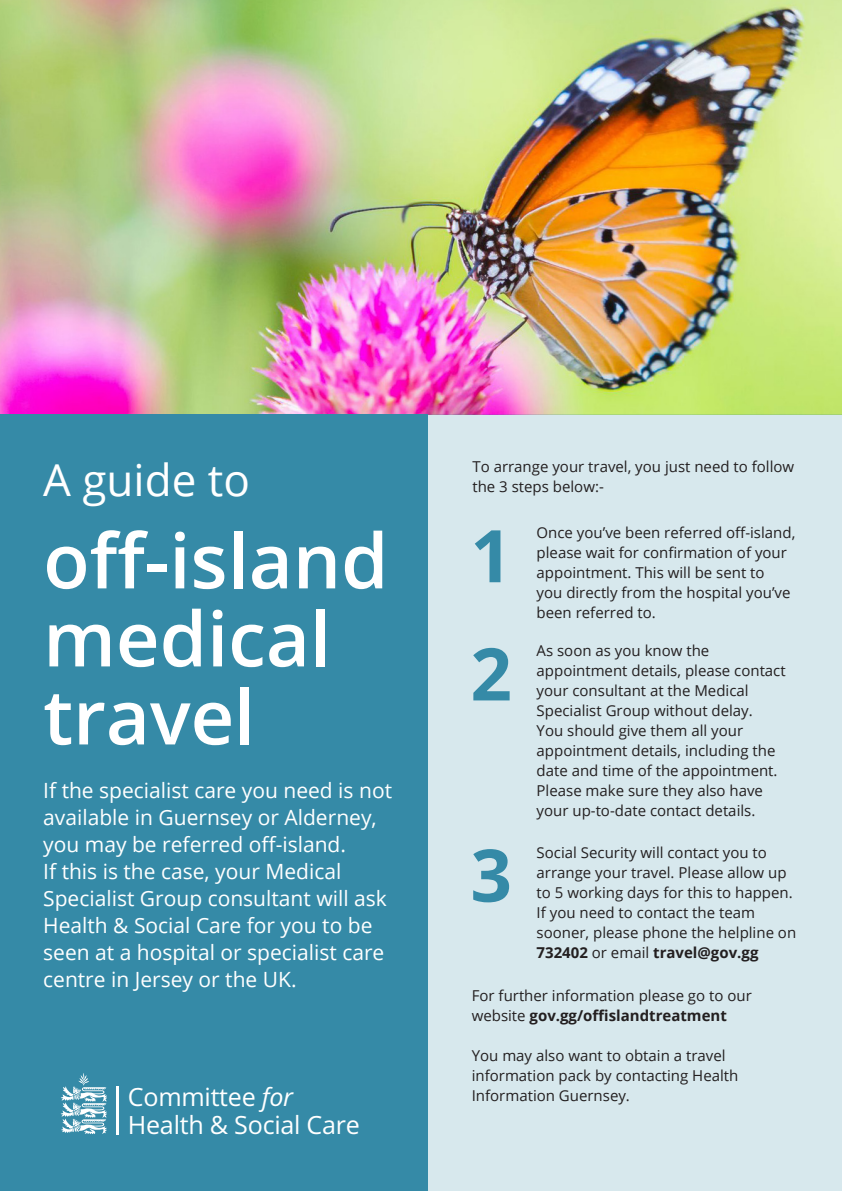
<style>
.page{position:relative;width:842px;height:1191px;background:#fff}
.page>*{position:absolute;margin:0;border:0;box-sizing:border-box;transform-origin:0 0}
.t1{font:600 76px/78px "Open Sans";color:#fff}
.t2{font:700 72.6px "Open Sans";color:#358aa7}
.t3{font:44px "Open Sans";color:#fff}
.t4{font:25.1px/28.1px "Open Sans";letter-spacing:-.01em;color:#fff}
.Body{font:21px/27px "Open Sans";color:#fff}
.Body-2{font:15px/20px "Open Sans";color:#231f20}
.s1{font-style:italic}
.s2{font-weight:700}
</style>
<div class="page">
<img style="left:0;top:0;width:842px;height:414px">
<div style="left:0;top:414px;width:427px;height:777px;background:#358aa7"></div>
<div style="left:427px;top:414px;width:415px;height:777px;background:#d7e8ed"></div>
<hr style="left:117px;top:1086px;width:2px;height:48px;background:#fff">
<svg style="left:61px;top:1073px;width:46px;height:61px"></svg>
<p class="t3" style="left:43px;top:450px;width:208px">A guide to</p>
<p class="t1" style="left:43px;top:520px;width:347px">off-island medical travel</p>
<p class="Body" style="left:43px;top:776px;width:350px">If the specialist care you need is not available in Guernsey or Alderney, you may be referred off-island.<br>If this is the case, your Medical Specialist Group consultant will ask Health &amp; Social Care for you to be seen at a hospital or specialist care centre in Jersey or the UK.</p>
<p class="t4" style="left:128px;top:1081px;width:234px">Committee <span class="s1">for<br></span>Health &amp; Social Care</p>
<p class="Body-2" style="left:472px;top:456px;width:323px">To arrange your travel, you just need to follow the 3 steps below:-</p>
<p class="t2" style="left:470px;top:504px;width:43px">1</p>
<p class="t2" style="left:470px;top:623px;width:43px">2</p>
<p class="t2" style="left:470px;top:824px;width:43px">3</p>
<p class="Body-2" style="left:537px;top:522px;width:260px">Once you’ve been referred off-island, please wait for confirmation of your appointment. This will be sent to<br>you directly from the hospital you’ve been referred to.</p>
<p class="Body-2" style="left:537px;top:640px;width:251px">As soon as you know the appointment details, please contact your consultant at the Medical<br>Specialist Group without delay.<br>You should give them all your appointment details, including the date and time of the appointment.<br>Please make sure they also have your up-to-date contact details.</p>
<p class="Body-2" style="left:537px;top:841px;width:261px">Social Security will contact you to arrange your travel. Please allow up to 5 working days for this to happen.<br>If you need to contact the team sooner, please phone the helpline on <span class="s2">732402</span> or email <span class="s2">travel@gov.gg</span></p>
<p class="Body-2" style="left:472px;top:985px;width:282px">For further information please go to our website <span class="s2">gov.gg/offislandtreatment</span></p>
<p class="Body-2" style="left:472px;top:1045px;width:268px">You may also want to obtain a travel information pack by contacting Health<br>Information Guernsey.</p>
</div>
